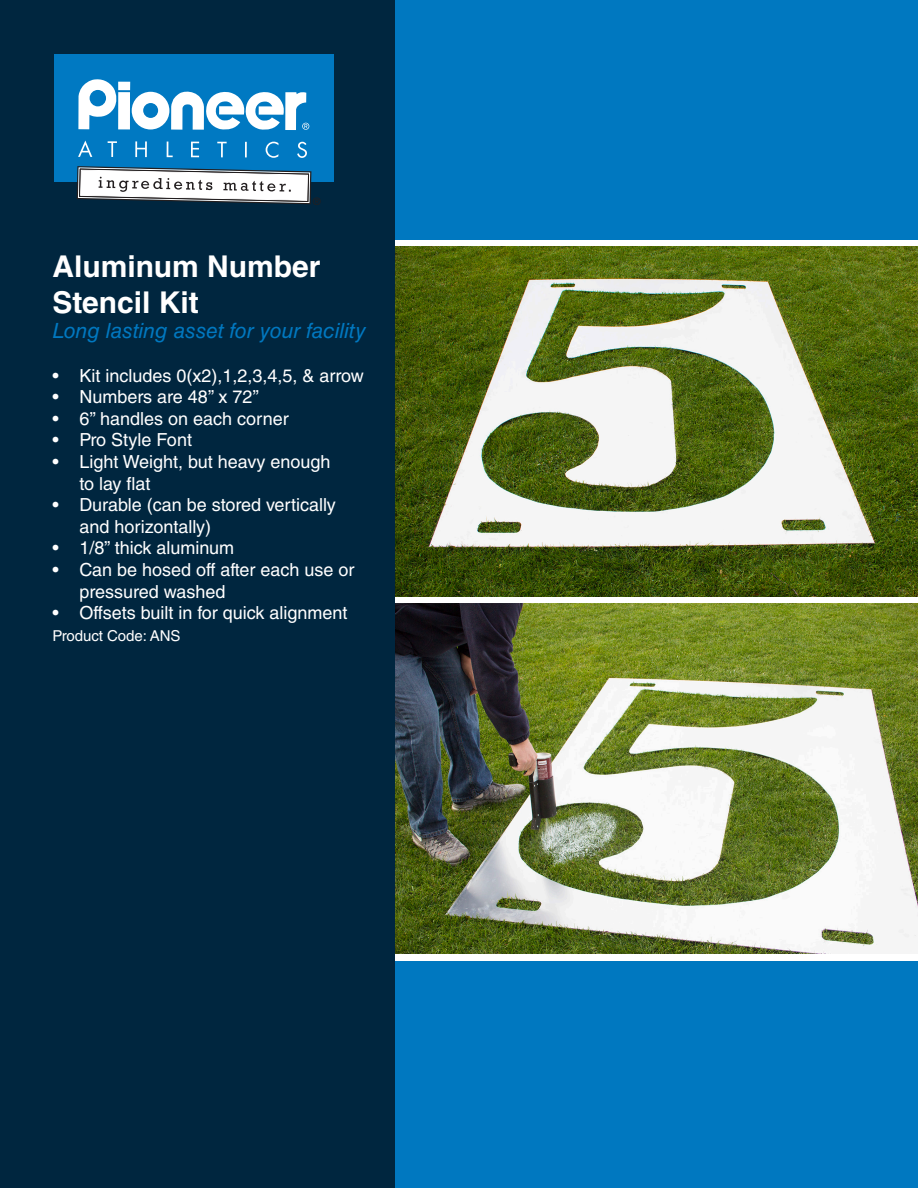
<style>
.page{position:relative;width:918px;height:1188px;background:#fff}
.page>*{position:absolute;margin:0;border:0;box-sizing:border-box;transform-origin:0 0}
.t1{font:700 30px/36px "Helvetica LT Std";color:#fff}
.t2{font:italic 21px "Helvetica LT Std";color:#0078c0}
.t3{font:18px/21.6px "Helvetica LT Std";color:#fff}
.t4{font:15px "Helvetica LT Std";color:#fff}
.t5{font:10.2px "Helvetica LT Std";color:#231f20}
</style>
<div class="page">
<div style="left:393px;top:961px;width:524px;height:226px;background:#0078c0"></div>
<div style="left:393px;top:0;width:524px;height:239px;background:#0078c0"></div>
<img style="left:394px;top:603px;width:524px;height:350px">
<img style="left:394px;top:247px;width:524px;height:349px">
<div style="left:0;top:0;width:394px;height:1188px;background:#00263f"></div>
<div style="left:54px;top:54px;width:279px;height:127px;background:#0079c2"></div>
<svg style="left:78px;top:79px;width:231px;height:51px"></svg>
<svg style="left:78px;top:141px;width:14px;height:16px"></svg>
<svg style="left:108px;top:141px;width:9px;height:16px"></svg>
<svg style="left:135px;top:141px;width:12px;height:16px"></svg>
<svg style="left:167px;top:142px;width:6px;height:15px"></svg>
<svg style="left:191px;top:142px;width:8px;height:15px"></svg>
<svg style="left:217px;top:142px;width:10px;height:15px"></svg>
<svg style="left:245px;top:142px;width:2px;height:15px"></svg>
<svg style="left:266px;top:142px;width:12px;height:16px"></svg>
<svg style="left:297px;top:142px;width:10px;height:16px"></svg>
<svg style="left:77px;top:166px;width:234px;height:38px;background:#b0bbc2"></svg>
<p class="t5" style="left:313px;top:195px;width:9px">®</p>
<p class="t1" style="left:52px;top:248px;width:270px">Aluminum Number<br>Stencil Kit</p>
<p class="t2" style="left:52px;top:319px;width:315px">Long lasting asset for your facility</p>
<p class="t3" style="left:52px;top:364px;width:313px">• Kit includes 0(x2),1,2,3,4,5, &amp; arrow</p>
<p class="t3" style="left:52px;top:386px;width:209px">• Numbers are 48’’ x 72’’</p>
<p class="t3" style="left:52px;top:408px;width:238px">• 6’’ handles on each corner</p>
<p class="t3" style="left:52px;top:429px;width:141px">• Pro Style Font</p>
<p class="t3" style="left:80px;top:451px;width:253px;text-indent:-27px">• Light Weight, but heavy enough to lay flat</p>
<p class="t3" style="left:80px;top:494px;width:258px;text-indent:-27px">• Durable (can be stored vertically and horizontally)</p>
<p class="t3" style="left:52px;top:537px;width:183px">• 1/8” thick aluminum</p>
<p class="t3" style="left:80px;top:559px;width:276px;text-indent:-27px">• Can be hosed off after each use or pressured washed</p>
<p class="t3" style="left:52px;top:602px;width:297px">• Offsets built in for quick alignment</p>
<p class="t4" style="left:52px;top:627px;width:130px">Product Code: ANS</p>
</div>
